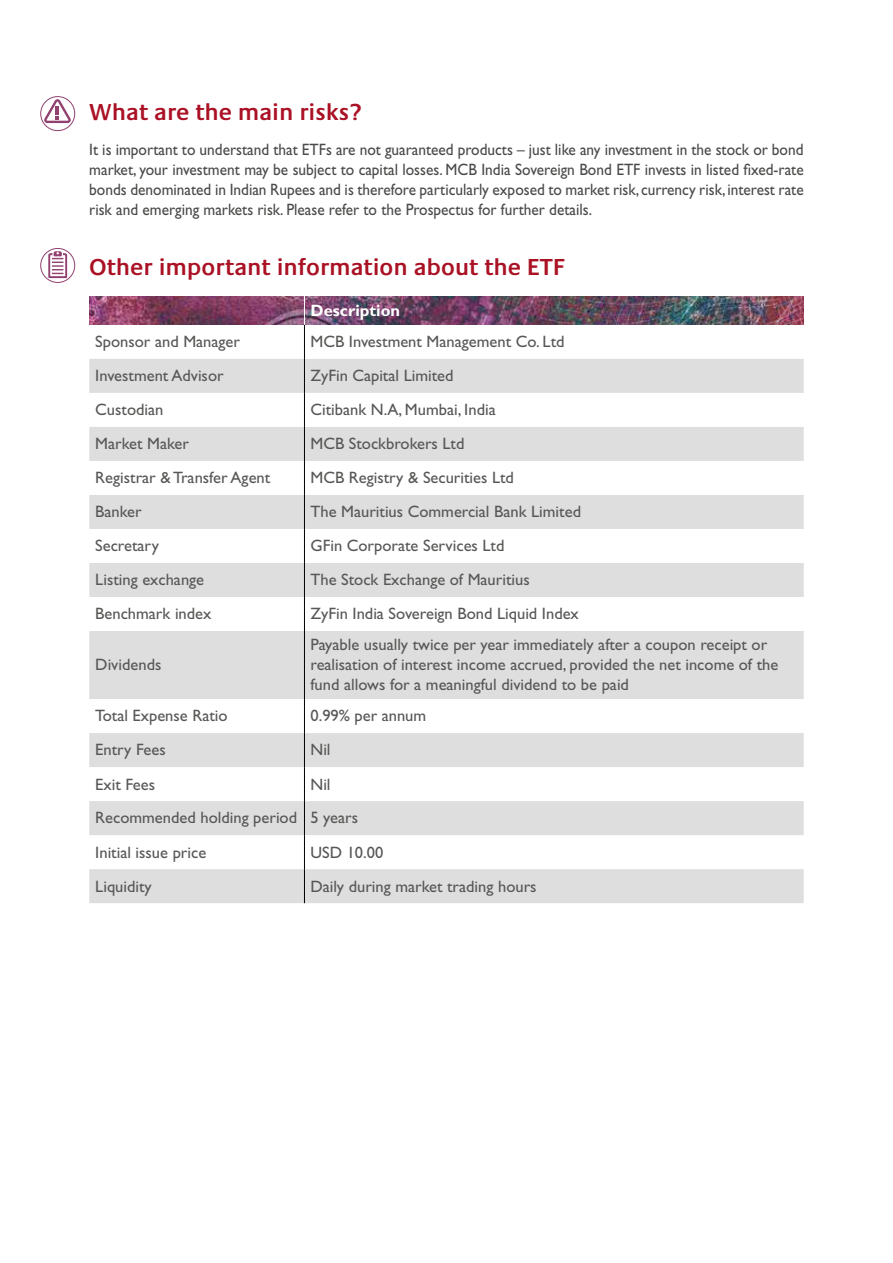
<style>
.page{position:relative;width:893px;height:1263px;background:#fff}
.page>*{position:absolute;margin:0;border:0;box-sizing:border-box;transform-origin:0 0}
.t1{font:600 24px "Praxis";color:#aa1124}
.t2{font:16.5px/19.8px "Gill Sans Std";color:#575756}
.t3{font:16.5px/19.8px "Gill Sans Std";color:#4a4a49;text-align:justify;scale:.93 1}
.t4{font:700 16.5px "Gill Sans Std";color:#fff}
</style>
<div class="page">
<img style="left:89px;top:296px;width:715px;height:29px">
<svg style="left:89px;top:359px;width:715px;height:102px;fill:#dedede"></svg>
<svg style="left:89px;top:495px;width:715px;height:408px;fill:#dedede"></svg>
<hr style="left:304px;top:325px;width:1px;height:34px;background:#000">
<hr style="left:304px;top:359px;width:1px;height:34px;background:#000">
<hr style="left:304px;top:393px;width:1px;height:34px;background:#000">
<hr style="left:304px;top:427px;width:1px;height:34px;background:#000">
<hr style="left:304px;top:461px;width:1px;height:34px;background:#000">
<hr style="left:304px;top:529px;width:1px;height:34px;background:#000">
<hr style="left:304px;top:495px;width:1px;height:34px;background:#000">
<hr style="left:304px;top:563px;width:1px;height:34px;background:#000">
<hr style="left:304px;top:597px;width:1px;height:34px;background:#000">
<hr style="left:304px;top:631px;width:1px;height:68px;background:#000">
<hr style="left:304px;top:699px;width:1px;height:34px;background:#000">
<hr style="left:304px;top:733px;width:1px;height:34px;background:#000">
<hr style="left:304px;top:767px;width:1px;height:34px;background:#000">
<hr style="left:304px;top:801px;width:1px;height:34px;background:#000">
<hr style="left:304px;top:835px;width:1px;height:34px;background:#000">
<hr style="left:304px;top:869px;width:1px;height:34px;background:#000">
<svg style="left:304px;top:296px;width:1px;height:29px"></svg>
<div style="left:40px;top:96px;width:35px;height:35px;border:1px solid #914070;border-radius:50%"></div>
<svg style="left:44px;top:99px;width:27px;height:24px"></svg>
<div style="left:40px;top:248px;width:35px;height:35px;border:1px solid #914070;border-radius:50%"></div>
<svg style="left:48px;top:251px;width:19px;height:27px"></svg>
<h1 class="t1" style="left:89px;top:99px;width:274px">What are the main risks?</h1>
<p class="t3" style="left:89px;top:140px;width:770px">It is important to understand that ETFs are not guaranteed products – just like any investment in the stock or bond market, your investment may be subject to capital losses. MCB India Sovereign Bond ETF invests in listed fixed-rate bonds denominated in Indian Rupees and is therefore particularly exposed to market risk, currency risk, interest rate risk and emerging markets risk. Please refer to the Prospectus for further details.</p>
<h1 class="t1" style="left:89px;top:254px;width:477px">Other important information about the ETF</h1>
<p class="t4" style="left:310px;top:301px;width:91px">Description</p>
<p class="t2" style="left:95px;top:331px;width:146px">Sponsor and Manager</p>
<p class="t2" style="left:310px;top:331px;width:256px">MCB Investment Management Co. Ltd</p>
<p class="t2" style="left:95px;top:365px;width:130px">Investment Advisor</p>
<p class="t2" style="left:310px;top:365px;width:145px">ZyFin Capital Limited</p>
<p class="t2" style="left:95px;top:399px;width:70px">Custodian</p>
<p class="t2" style="left:310px;top:399px;width:187px">Citibank N.A, Mumbai, India</p>
<p class="t2" style="left:95px;top:433px;width:95px">Market Maker</p>
<p class="t2" style="left:310px;top:433px;width:155px">MCB Stockbrokers Ltd</p>
<p class="t2" style="left:95px;top:467px;width:177px">Registrar &amp; Transfer Agent</p>
<p class="t2" style="left:310px;top:467px;width:205px">MCB Registry &amp; Securities Ltd</p>
<p class="t2" style="left:95px;top:501px;width:48px">Banker</p>
<p class="t2" style="left:310px;top:501px;width:272px">The Mauritius Commercial Bank Limited</p>
<p class="t2" style="left:95px;top:535px;width:65px">Secretary</p>
<p class="t2" style="left:310px;top:535px;width:196px">GFin Corporate Services Ltd</p>
<p class="t2" style="left:95px;top:569px;width:110px">Listing exchange</p>
<p class="t2" style="left:310px;top:569px;width:221px">The Stock Exchange of Mauritius</p>
<p class="t2" style="left:95px;top:603px;width:118px">Benchmark index</p>
<p class="t2" style="left:310px;top:603px;width:270px">ZyFin India Sovereign Bond Liquid Index</p>
<p class="t2" style="left:95px;top:654px;width:68px">Dividends</p>
<p class="t2" style="left:310px;top:635px;width:469px">Payable usually twice per year immediately after a coupon receipt or realisation of interest income accrued, provided the net income of the fund allows for a meaningful dividend to be paid</p>
<p class="t2" style="left:95px;top:705px;width:134px">Total Expense Ratio</p>
<p class="t2" style="left:310px;top:705px;width:117px">0.99% per annum</p>
<p class="t2" style="left:95px;top:739px;width:72px">Entry Fees</p>
<p class="t2" style="left:310px;top:739px;width:22px">Nil</p>
<p class="t2" style="left:95px;top:774px;width:61px">Exit Fees</p>
<p class="t2" style="left:95px;top:768px;width:264px;line-height:33.2px;text-indent:215px">Nil<br>Recommended holding period 5 years</p>
<p class="t2" style="left:95px;top:842px;width:112px">Initial issue price</p>
<p class="t2" style="left:310px;top:842px;width:74px">USD 10.00</p>
<p class="t2" style="left:95px;top:876px;width:58px">Liquidity</p>
<p class="t2" style="left:310px;top:876px;width:228px">Daily during market trading hours</p>
</div>
